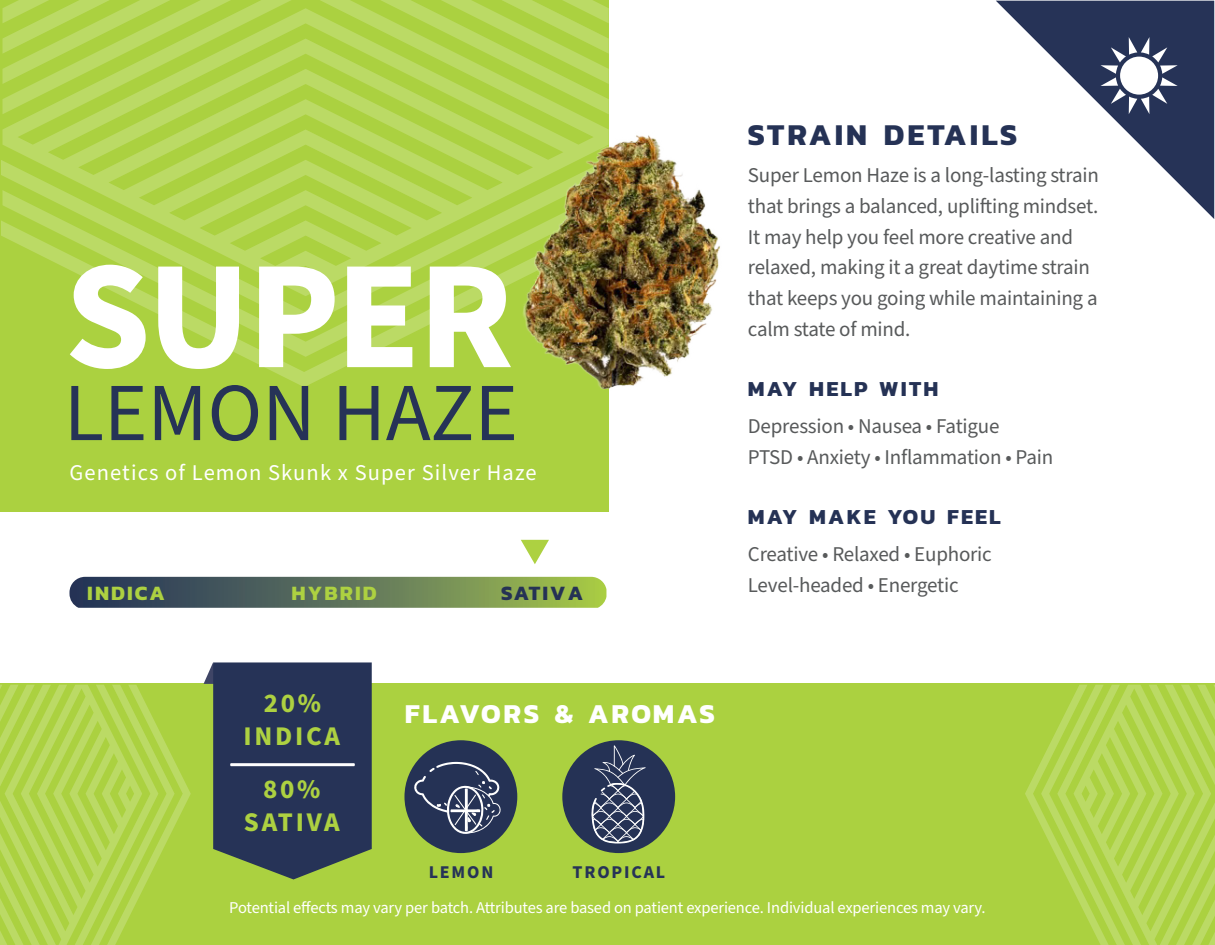
<style>
.page{position:relative;width:1215px;height:945px;background:#fff}
.page>*{position:absolute;margin:0;border:0;box-sizing:border-box;transform-origin:0 0}
.Genetics_of{font:700 154.5px "Source Sans Pro";letter-spacing:-.02em;color:#fff}
.Flavors__blue{font:82.5px "Source Sans Pro";color:#263357}
.Details__Attributes__Effects{font:700 30.75px "Kanit";letter-spacing:.1em;color:#253255}
.t1{font:700 27.75px "Kanit";letter-spacing:.085em;color:#fff}
.Percentage__green{font:700 27px "Source Sans Pro";letter-spacing:.1em;color:#add141}
.Genetics_of-2{font:22.5px "Source Sans Pro";letter-spacing:.05em;color:#fff}
.May_Help_Make_you_Feel{font:700 21.75px "Kanit";letter-spacing:.1em;color:#253255}
.Info_Copy{font:21px/30.8px "Source Sans Pro";letter-spacing:-.01em;color:#585a5b}
.t2{font:700 20.7px "Kanit";letter-spacing:.1em;color:#add141}
.t3{font:700 20.7px "Kanit";letter-spacing:.1em;color:#253255}
.Flavors__blue-2{font:700 18px "Source Sans Pro";letter-spacing:.1em;color:#263357}
.t4{font:16.5px "Source Sans Pro";letter-spacing:-.01em;color:#fff}
</style>
<div class="page">
<div style="left:0;top:684px;width:1215px;height:261px;background:#abd140"></div>
<div style="left:0;top:0;width:609px;height:512px;background:#abd140"></div>
<svg style="left:204px;top:662px;width:168px;height:217px;background:#384856"></svg>
<svg style="left:996px;top:1px;width:218px;height:218px"></svg>
<svg style="left:244px;top:357px;width:120px;height:30px"></svg>
<svg style="left:122px;top:296px;width:401px;height:61px"></svg>
<svg style="left:2px;top:114px;width:579px;height:182px"></svg>
<svg style="left:2px;top:0;width:607px;height:114px"></svg>
<svg style="left:0;top:685px;width:191px;height:260px"></svg>
<svg style="left:1025px;top:685px;width:190px;height:260px"></svg>
<svg style="left:69px;top:577px;width:537px;height:31px;background:#627859"></svg>
<svg style="left:1101px;top:37px;width:77px;height:77px"></svg>
<div style="left:404px;top:740px;width:113px;height:113px;background:#253255;border-radius:50%"></div>
<svg style="left:413px;top:762px;width:88px;height:72px"></svg>
<div style="left:562px;top:740px;width:113px;height:113px;background:#253255;border-radius:50%"></div>
<svg style="left:591px;top:745px;width:55px;height:99px"></svg>
<svg style="left:521px;top:540px;width:28px;height:24px"></svg>
<img style="left:523px;top:116px;width:197px;height:274px">
<p class="Genetics_of" style="left:65px;top:211px;width:451px">SUPER</p>
<p class="Flavors__blue" style="left:64px;top:358px;width:456px">LEMON HAZE</p>
<p class="Genetics_of-2" style="left:69px;top:458px;width:469px">Genetics of Lemon Skunk x Super Silver Haze</p>
<p class="t2" style="left:87px;top:577px;width:79px">INDICA</p>
<p class="t2" style="left:292px;top:577px;width:87px">HYBRID</p>
<p class="t3" style="left:501px;top:577px;width:83px">SATIVA</p>
<p class="Details__Attributes__Effects" style="left:748px;top:110px;width:271px">STRAIN DETAILS</p>
<p class="Info_Copy" style="left:748px;top:160px;width:353px">Super Lemon Haze is a long-lasting strain that brings a balanced, uplifting mindset.<br>It may help you feel more creative and relaxed, making it a great daytime strain that keeps you going while maintaining a calm state of mind.</p>
<p class="May_Help_Make_you_Feel" style="left:748px;top:371px;width:192px">MAY HELP WITH</p>
<p class="Info_Copy" style="left:748px;top:411px;width:307px">Depression • Nausea • Fatigue<br>PTSD • Anxiety • Inflammation • Pain</p>
<p class="May_Help_Make_you_Feel" style="left:748px;top:500px;width:254px">MAY MAKE YOU FEEL</p>
<p class="Info_Copy" style="left:748px;top:540px;width:245px">Creative • Relaxed • Euphoric<br>Level-headed • Energetic</p>
<p class="Percentage__green" style="left:264px;top:684px;width:59px">20%</p>
<p class="Percentage__green" style="left:244px;top:718px;width:98px">INDICA</p>
<p class="Percentage__green" style="left:263px;top:771px;width:59px">80%</p>
<p class="Percentage__green" style="left:244px;top:804px;width:97px">SATIVA</p>
<h3 class="t1" style="left:405px;top:692px;width:312px">FLAVORS &amp; AROMAS</h3>
<p class="Flavors__blue-2" style="left:429px;top:859px;width:66px">LEMON</p>
<p class="Flavors__blue-2" style="left:573px;top:860px;width:94px">TROPICAL</p>
<p class="t4" style="left:229px;top:896px;width:758px">Potential effects may vary per batch. Attributes are based on patient experience. Individual experiences may vary.</p>
</div>
